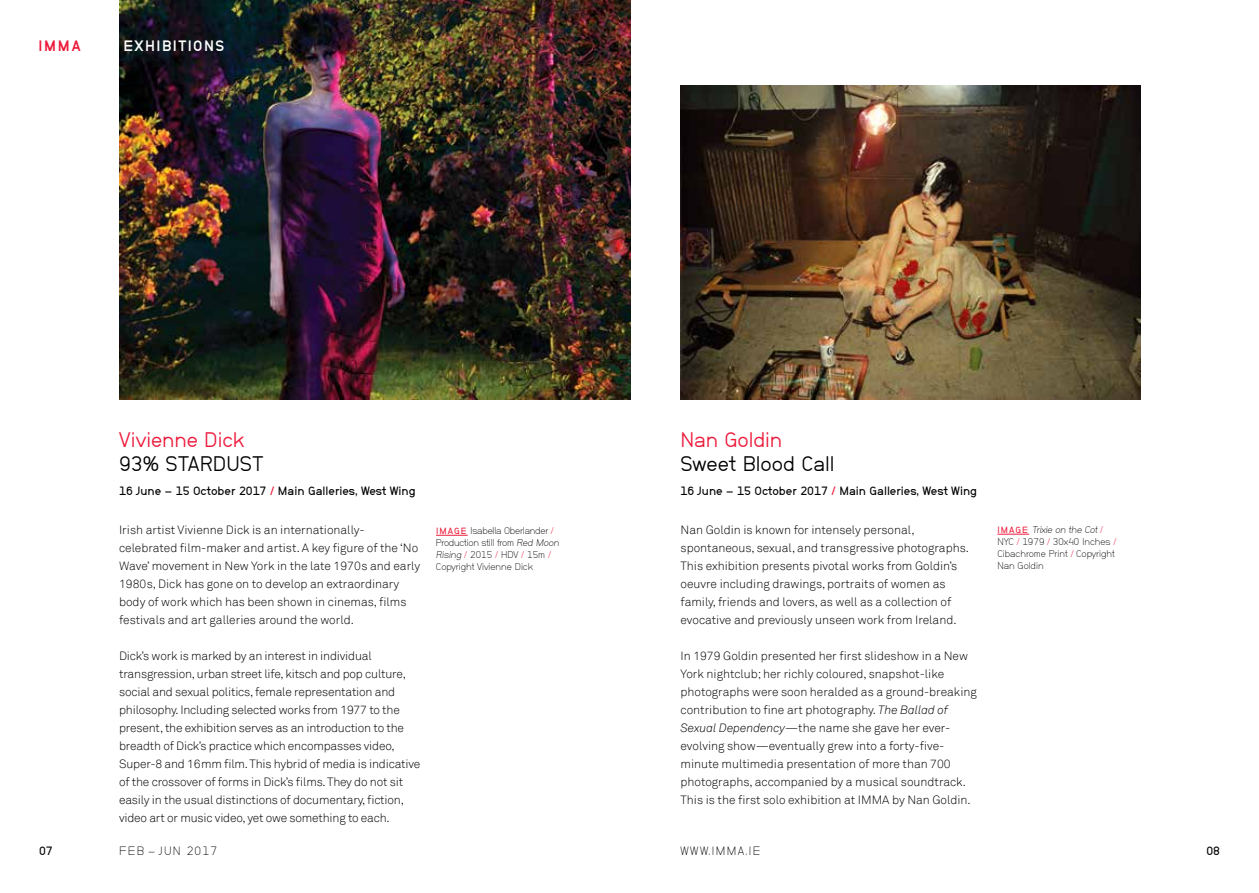
<style>
.page{position:relative;width:1259px;height:893px;background:#fff}
.page>*{position:absolute;margin:0;border:0;box-sizing:border-box;transform-origin:0 0}
.t1{font:21px "Neubau Grotesk Nor";color:#000}
.t2{font:21px "Neubau Grotesk Nor";letter-spacing:-.005em;color:#ed1a3b}
.t3{font:15px "Neubau Grotesk Fet";letter-spacing:.095em;color:#fff}
.t4{font:15px "Neubau Grotesk Fet";color:#ed1a3b}
.t5{font:300 12px/18px "Akkurat";color:#000}
.t6{font:12px "Neubau Grotesk Hal";color:#000}
.t7{font:12px "Neubau Grotesk Mag";letter-spacing:.115em;color:#000}
.t8{font:12px "Neubau Grotesk Mag";letter-spacing:.095em;color:#000}
.t9{font:9.75px/12px "Neubau Grotesk Mag";letter-spacing:-.005em;color:#000}
.s1{color:#ed1a3b}
.s2{font-family:"Neubau Grotesk Hal";font-size:9px;color:#ed1a3b}
.s3{font-style:italic}
</style>
<div class="page">
<img style="left:119px;top:0;width:511px;height:400px">
<hr style="left:436px;top:535px;width:32px;height:1px;background:#ed1a3b">
<img style="left:680px;top:85px;width:460px;height:315px">
<hr style="left:997px;top:534px;width:32px;height:1px;background:#ed1a3b">
<p class="t4" style="left:38px;top:37px;width:44px">iMMA</p>
<p class="t3" style="left:123px;top:37px;width:102px">EXHIBITIONS</p>
<h1 class="t2" style="left:119px;top:427px;width:127px">Vivienne Dick</h1>
<h1 class="t1" style="left:119px;top:451px;width:146px">93% STARDUST</h1>
<p class="t6" style="left:119px;top:483px;width:298px">16 June ‑ 15 October 2017 <span class="s1">/</span> Main Galleries, West Wing</p>
<p class="t5" style="left:119px;top:521px;width:303px">Irish artist Vivienne Dick is an internationally&shy;celebrated film-maker and artist. A key figure of the ‘No Wave’ movement in New York in the late 1970s and early 1980s, Dick has gone on to develop an extraordinary body of work which has been shown in cinemas, films festivals and art galleries around the world.</p>
<p class="t5" style="left:119px;top:647px;width:303px">Dick’s work is marked by an interest in individual transgression, urban street life, kitsch and pop culture, social and sexual politics, female representation and philosophy. Including selected works from 1977 to the present, the exhibition serves as an introduction to the breadth of Dick’s practice which encompasses video, Super-8 and 16mm film. This hybrid of media is indicative of the crossover of forms in Dick’s films. They do not sit easily in the usual distinctions of documentary, fiction, video art or music video, yet owe something to each.</p>
<p class="t9" style="left:436px;top:525px;width:126px"><span class="s2">Image</span> Isabella Oberlander <span class="s1">/<br></span>Production still from Red Moon<br>Rising <span class="s1">/</span> 2015 <span class="s1">/</span> HDV <span class="s1">/</span> 15m <span class="s1">/<br></span>Copyright Vivienne Dick</p>
<h1 class="t2" style="left:680px;top:427px;width:103px">Nan Goldin</h1>
<h1 class="t1" style="left:680px;top:451px;width:155px">Sweet Blood Call</h1>
<p class="t6" style="left:680px;top:483px;width:298px">16 June ‑ 15 October 2017 <span class="s1">/</span> Main Galleries, West Wing</p>
<p class="t5" style="left:680px;top:521px;width:290px">Nan Goldin is known for intensely personal, spontaneous, sexual, and transgressive photographs.<br>This exhibition presents pivotal works from Goldin’s oeuvre including drawings, portraits of women as family, friends and lovers, as well as a collection of evocative and previously unseen work from Ireland.</p>
<p class="t5" style="left:680px;top:647px;width:298px">In 1979 Goldin presented her first slideshow in a New York nightclub; her richly coloured, snapshot-like photographs were soon heralded as a ground-breaking contribution to fine art photography. <span class="s3">The Ballad of Sexual Dependency</span>—the name she gave her ever&shy;evolving show—eventually grew into a forty-five&shy;minute multimedia presentation of more than 700 photographs, accompanied by a musical soundtrack.<br>This is the first solo exhibition at IMMA by Nan Goldin.</p>
<p class="t9" style="left:997px;top:523px;width:120px"><span class="s2">I m a g e</span> Trixie on the Cot <span class="s1">/<br></span>NYC <span class="s1">/</span> 1979 <span class="s1">/</span> 30x40 Inches <span class="s1">/<br></span>Cibachrome Print <span class="s1">/</span> Copyright<br>Nan Goldin</p>
<p class="t6" style="left:39px;top:843px;width:15px">07</p>
<p class="t6" style="left:1206px;top:843px;width:15px">08</p>
<p class="t8" style="left:119px;top:844px;width:100px">FEB — JUn 2017</p>
<p class="t7" style="left:680px;top:844px;width:81px">www.imma.ie</p>
</div>
